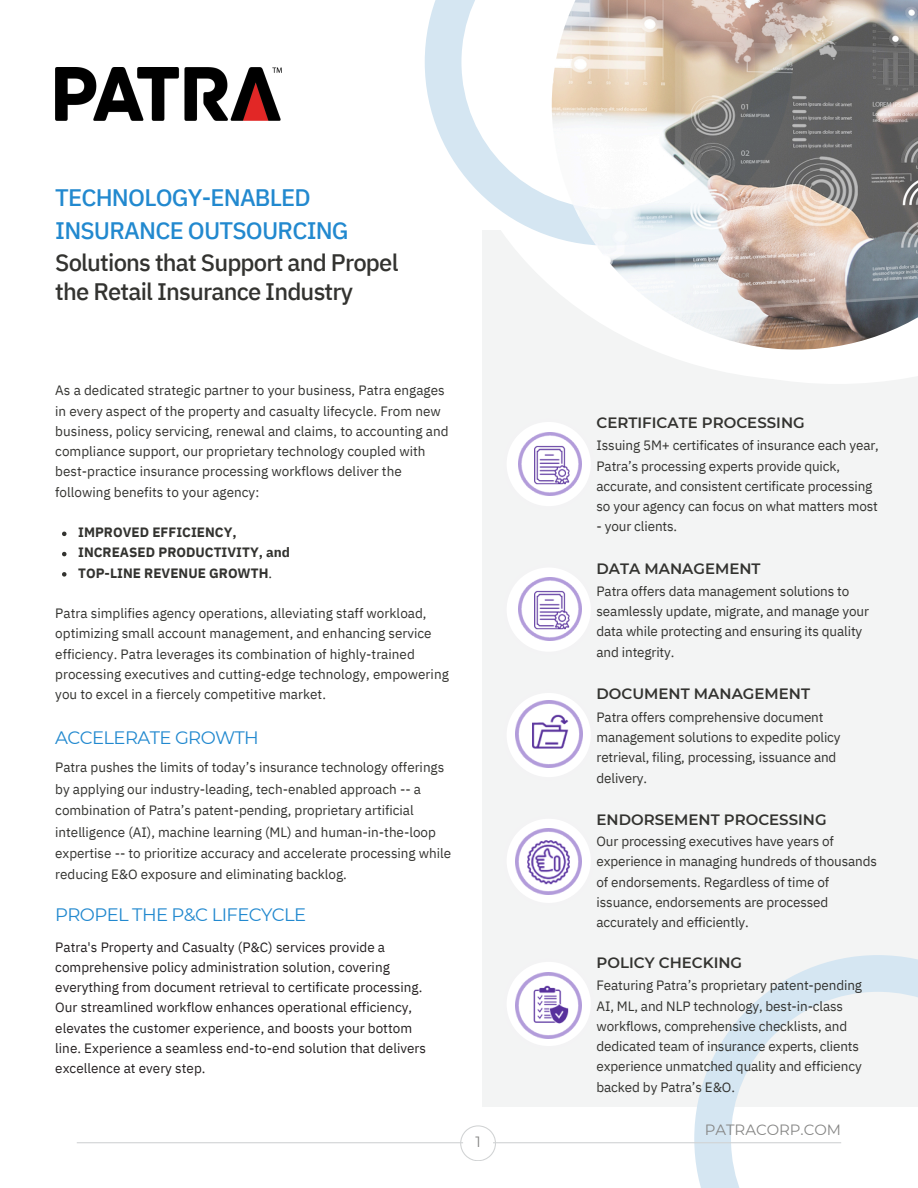
<style>
.page{position:relative;width:918px;height:1188px;background:#fff}
.page>*{position:absolute;margin:0;border:0;box-sizing:border-box;transform-origin:0 0}
.t1{font:500 23.85px/29.2px "IBM Plex Sans";letter-spacing:-.035em;color:#333330}
.t2{font:500 23.85px/32.7px "IBM Plex Sans";letter-spacing:-.035em;color:#2289cf}
.t3{font:18px "Montserrat";letter-spacing:-.035em;color:#2289cf}
.t4{font:600 15px "Montserrat";color:#333330}
.t5{font:14.85px "Montserrat";color:#868685}
.t6{font:13.5px/20.2px "IBM Plex Sans";color:#333330}
.t7{font:13.5px/20.2px "IBM Plex Sans";color:#231f20}
.t8{font:700 13.5px "IBM Plex Sans";color:#333330}
.s1{font-weight:400}
</style>
<div class="page">
<div style="left:482px;top:230px;width:436px;height:877px;background:#f3f4f4"></div>
<img style="left:55px;top:67px;width:226px;height:53px">
<div style="left:478px;top:0;width:440px;height:384px;background:#f3f4f4"></div>
<svg style="left:425px;top:0;width:127px;height:245px;fill:#fff"></svg>
<img style="left:552px;top:0;width:366px;height:350px">
<svg style="left:694px;top:955px;width:224px;height:233px"></svg>
<hr style="left:77px;top:1142px;width:764px;height:1px;background:#d1d3d4">
<svg style="left:460px;top:1125px;width:36px;height:36px"></svg>
<div style="left:463px;top:1128px;width:30px;height:32px;background:#fff;border-radius:50%"></div>
<svg style="left:507px;top:693px;width:83px;height:84px"></svg>
<img style="left:516px;top:701px;width:66px;height:66px">
<svg style="left:507px;top:962px;width:83px;height:84px"></svg>
<img style="left:515px;top:972px;width:67px;height:66px">
<svg style="left:62px;top:532px;width:5px;height:4px"></svg>
<svg style="left:62px;top:552px;width:5px;height:4px"></svg>
<svg style="left:62px;top:572px;width:5px;height:5px"></svg>
<svg style="left:507px;top:819px;width:83px;height:84px"></svg>
<img style="left:515px;top:828px;width:67px;height:67px">
<svg style="left:507px;top:422px;width:83px;height:84px"></svg>
<img style="left:518px;top:432px;width:63px;height:63px">
<svg style="left:507px;top:568px;width:83px;height:83px"></svg>
<img style="left:518px;top:578px;width:63px;height:63px">
<h1 class="t2" style="left:55px;top:181px;width:295px">TECHNOLOGY-ENABLED<br>INSURANCE OUTSOURCING</h1>
<h1 class="t1" style="left:55px;top:247px;width:345px">Solutions that Support and Propel the Retail Insurance Industry</h1>
<h3 class="t6" style="left:55px;top:380px;width:395px">As a dedicated strategic partner to your business, Patra engages in every aspect of the property and casualty lifecycle. From new business, policy servicing, renewal and claims, to accounting and compliance support, our proprietary technology coupled with best-practice insurance processing workflows deliver the following benefits to your agency:</h3>
<p class="t8" style="left:78px;top:523px;width:160px">IMPROVED EFFICIENCY,</p>
<p class="t8" style="left:78px;top:544px;width:213px">INCREASED PRODUCTIVITY, and</p>
<h3 class="t8" style="left:78px;top:564px;width:195px">TOP-LINE REVENUE GROWTH<span class="s1">.</span></h3>
<p class="t6" style="left:55px;top:603px;width:395px">Patra simplifies agency operations, alleviating staff workload, optimizing small account management, and enhancing service efficiency. Patra leverages its combination of highly-trained processing executives and cutting-edge technology, empowering you to excel in a fiercely competitive market.</p>
<p class="t3" style="left:55px;top:726px;width:205px">ACCELERATE GROWTH</p>
<p class="t6" style="left:55px;top:757px;width:397px;line-height:21.3px">Patra pushes the limits of today’s insurance technology offerings by applying our industry-leading, tech-enabled approach -- a combination of Patra’s patent-pending, proprietary artificial intelligence (AI), machine learning (ML) and human-in-the-loop expertise -- to prioritize accuracy and accelerate processing while reducing E&amp;O exposure and eliminating backlog.</p>
<p class="t3" style="left:55px;top:903px;width:253px">PROPEL THE P&amp;C LIFECYCLE</p>
<h3 class="t7" style="left:55px;top:936px;width:372px">Patra's Property and Casualty (P&amp;C) services provide a comprehensive policy administration solution, covering everything from document retrieval to certificate processing.<br>Our streamlined workflow enhances operational efficiency, elevates the customer experience, and boosts your bottom line. Experience a seamless end-to-end solution that delivers excellence at every step.</h3>
<p class="t5" style="left:475px;top:1133px;width:7px">1</p>
<p class="t4" style="left:597px;top:414px;width:210px">CERTIFICATE PROCESSING</p>
<p class="t6" style="left:597px;top:435px;width:284px">Issuing 5M+ certificates of insurance each year, Patra’s processing experts provide quick, accurate, and consistent certificate processing so your agency can focus on what matters most</p>
<p class="t6" style="left:597px;top:516px;width:82px">- your clients.</p>
<h5 class="t4" style="left:597px;top:559px;width:166px">DATA MANAGEMENT</h5>
<p class="t6" style="left:597px;top:581px;width:274px">Patra offers data management solutions to seamlessly update, migrate, and manage your data while protecting and ensuring its quality and integrity.</p>
<p class="t4" style="left:597px;top:685px;width:215px">DOCUMENT MANAGEMENT</p>
<p class="t6" style="left:597px;top:707px;width:246px">Patra offers comprehensive document management solutions to expedite policy retrieval, filing, processing, issuance and delivery.</p>
<h3 class="t4" style="left:597px;top:811px;width:232px">ENDORSEMENT PROCESSING</h3>
<p class="t6" style="left:597px;top:831px;width:282px">Our processing executives have years of experience in managing hundreds of thousands of endorsements. Regardless of time of issuance, endorsements are processed accurately and efficiently.</p>
<p class="t4" style="left:597px;top:954px;width:147px">POLICY CHECKING</p>
<p class="t6" style="left:597px;top:975px;width:267px">Featuring Patra’s proprietary patent-pending AI, ML, and NLP technology, best-in-class workflows, comprehensive checklists, and dedicated team of insurance experts, clients experience unmatched quality and efficiency backed by Patra’s E&amp;O.</p>
<h3 class="t5" style="left:705px;top:1120px;width:138px">PATRACORP.COM</h3>
</div>
